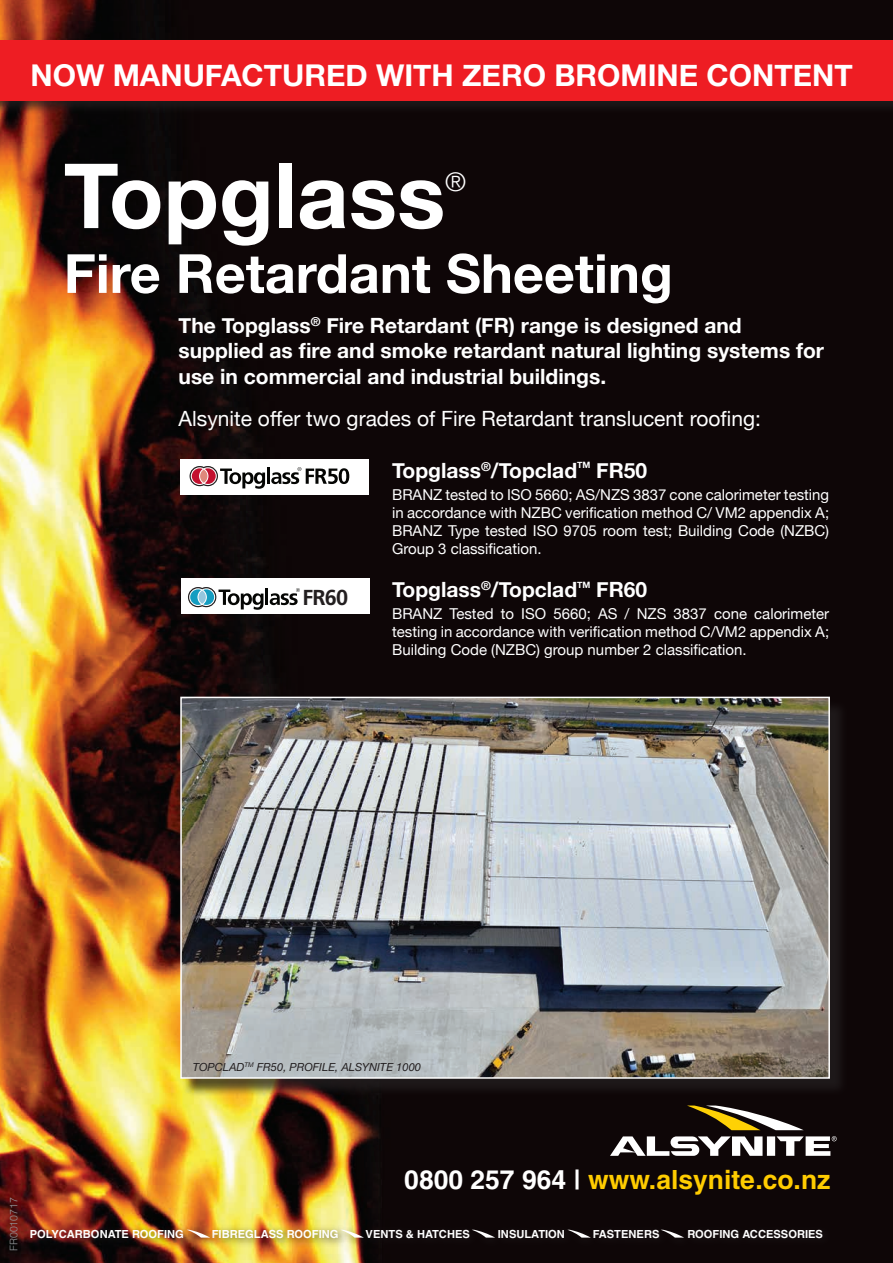
<style>
.page{position:relative;width:893px;height:1263px;background:#fff}
.page>*{position:absolute;margin:0;border:0;box-sizing:border-box;transform-origin:0 0}
.t1{font:700 90px "Helvetica Neue";color:#fff}
.t2{font:700 54px "Helvetica Neue";color:#fff}
.t3{font:700 30px "Helvetica Neue";color:#fff}
.t4{font:700 26.4px "Helvetica";color:#fc0}
.t5{font:300 26.25px "Helvetica Neue";color:#fff}
.t6{font:700 21.6px "Frutiger";color:#231f20}
.t7{font:700 21px/25.2px "Helvetica Neue";color:#fff}
.t8{font:21px "Helvetica Neue";color:#fff}
.t9{font:15px/18px "Helvetica Neue";color:#fff;text-align:justify}
.t10{font:700 11.1px "Helvetica";color:#fff}
.t11{font:italic 11.1px "Helvetica Neue";color:#231f20}
.t12{font:300 10.5px "Helvetica";color:#939598}
.t13{font:700 8.7px "Helvetica Neue";color:#fff}
.s1{color:#fff}
</style>
<div class="page">
<img style="left:0;top:0;width:893px;height:1263px">
<svg style="left:687px;top:1105px;width:117px;height:25px"></svg>
<svg style="left:610px;top:1136px;width:227px;height:20px"></svg>
<div style="left:25px;top:1224px;width:808px;height:25px;background:#231f20;opacity:.75"></div>
<div style="left:184px;top:1225px;width:36px;height:23px;background:#231f20;opacity:.75"></div>
<svg style="left:187px;top:1230px;width:23px;height:7px"></svg>
<div style="left:338px;top:1225px;width:35px;height:23px;background:#231f20;opacity:.75"></div>
<svg style="left:340px;top:1230px;width:24px;height:7px"></svg>
<div style="left:469px;top:1225px;width:35px;height:23px;background:#0e0708"></div>
<svg style="left:472px;top:1230px;width:22px;height:7px"></svg>
<div style="left:564px;top:1225px;width:36px;height:23px;background:#0f0708"></div>
<svg style="left:568px;top:1230px;width:22px;height:7px"></svg>
<div style="left:658px;top:1225px;width:35px;height:23px;background:#0e0708"></div>
<svg style="left:661px;top:1230px;width:22px;height:7px"></svg>
<div style="left:183px;top:699px;width:665px;height:398px;background:#231f20;opacity:.75"></div>
<img style="left:183px;top:700px;width:644px;height:376px">
<div style="left:180px;top:697px;width:650px;height:382px;border:2px solid #fff"></div>
<div style="left:181px;top:578px;width:188px;height:36px;background:#fff"></div>
<div style="left:180px;top:459px;width:189px;height:36px;background:#fff"></div>
<div style="left:0;top:37px;width:893px;height:78px;background:#231f20;opacity:.75"></div>
<div style="left:0;top:40px;width:893px;height:61px;background:#ee1d23"></div>
<svg style="left:190px;top:466px;width:75px;height:23px"></svg>
<hr style="left:267px;top:467px;width:3px;height:17px;background:#040503">
<svg style="left:271px;top:467px;width:78px;height:17px"></svg>
<svg style="left:188px;top:587px;width:75px;height:23px"></svg>
<hr style="left:265px;top:588px;width:3px;height:17px;background:#040503">
<svg style="left:270px;top:588px;width:30px;height:17px"></svg>
<p class="t3" style="left:30px;top:51px;width:824px">NOW MANUFACTURED WITH ZERO BROMINE CONTENT</p>
<p class="t1" style="left:64px;top:125px;width:383px">Topglass</p>
<p class="t5" style="left:445px;top:160px;width:22px">®</p>
<p class="t2" style="left:64px;top:231px;width:611px">Fire Retardant Sheeting</p>
<p class="t7" style="left:179px;top:314px;width:647px">The Topglass<sup>®</sup> Fire Retardant (FR) range is designed and supplied as fire and smoke retardant natural lighting systems for use in commercial and industrial buildings.</p>
<p class="t8" style="left:179px;top:403px;width:584px">Alsynite offer two grades of Fire Retardant translucent roofing:</p>
<p class="t6" style="left:302px;top:584px;width:47px">FR60</p>
<p class="t7" style="left:392px;top:458px;width:187px">Topglass<sup>®</sup>/Topclad</p>
<p class="t13" style="left:577px;top:458px;width:15px">TM</p>
<p class="t7" style="left:596px;top:458px;width:52px">FR50</p>
<p class="t9" style="left:392px;top:486px;width:439px">BRANZ tested to ISO 5660; AS/NZS 3837 cone calorimeter testing in accordance with NZBC verification method C/ VM2 appendix A; BRANZ Type tested ISO 9705 room test; Building Code (NZBC)<br>Group 3 classification.</p>
<p class="t7" style="left:392px;top:578px;width:187px">Topglass<sup>®</sup>/Topclad</p>
<p class="t13" style="left:577px;top:578px;width:15px">TM</p>
<p class="t7" style="left:596px;top:578px;width:52px">FR60</p>
<p class="t9" style="left:392px;top:606px;width:439px">BRANZ Tested to ISO 5660; AS / NZS 3837 cone calorimeter testing in accordance with verification method C/VM2 appendix A; Building Code (NZBC) group number 2 classification.</p>
<p class="t11" style="left:193px;top:1059px;width:230px">TOPCLAD<sup>TM</sup> FR50, PROFILE, ALSYNITE 1000</p>
<p class="t12" style="left:7px;top:1251px;width:55px;rotate:-90deg">FR0010717</p>
<p class="t4" style="left:404px;top:1164px;width:428px"><span class="s1">0800 257 964 |</span> www.alsynite.co.nz</p>
<p class="t10" style="left:30px;top:1227px;width:156px">POLYCARBONATE ROOFING</p>
<p class="t10" style="left:212px;top:1227px;width:128px">FIBREGLASS ROOFING</p>
<p class="t10" style="left:366px;top:1227px;width:106px">VENTS &amp; HATCHES</p>
<p class="t10" style="left:498px;top:1227px;width:69px">INSULATION</p>
<p class="t10" style="left:593px;top:1227px;width:68px">FASTENERS</p>
<p class="t10" style="left:687px;top:1227px;width:137px">ROOFING ACCESSORIES</p>
</div>
